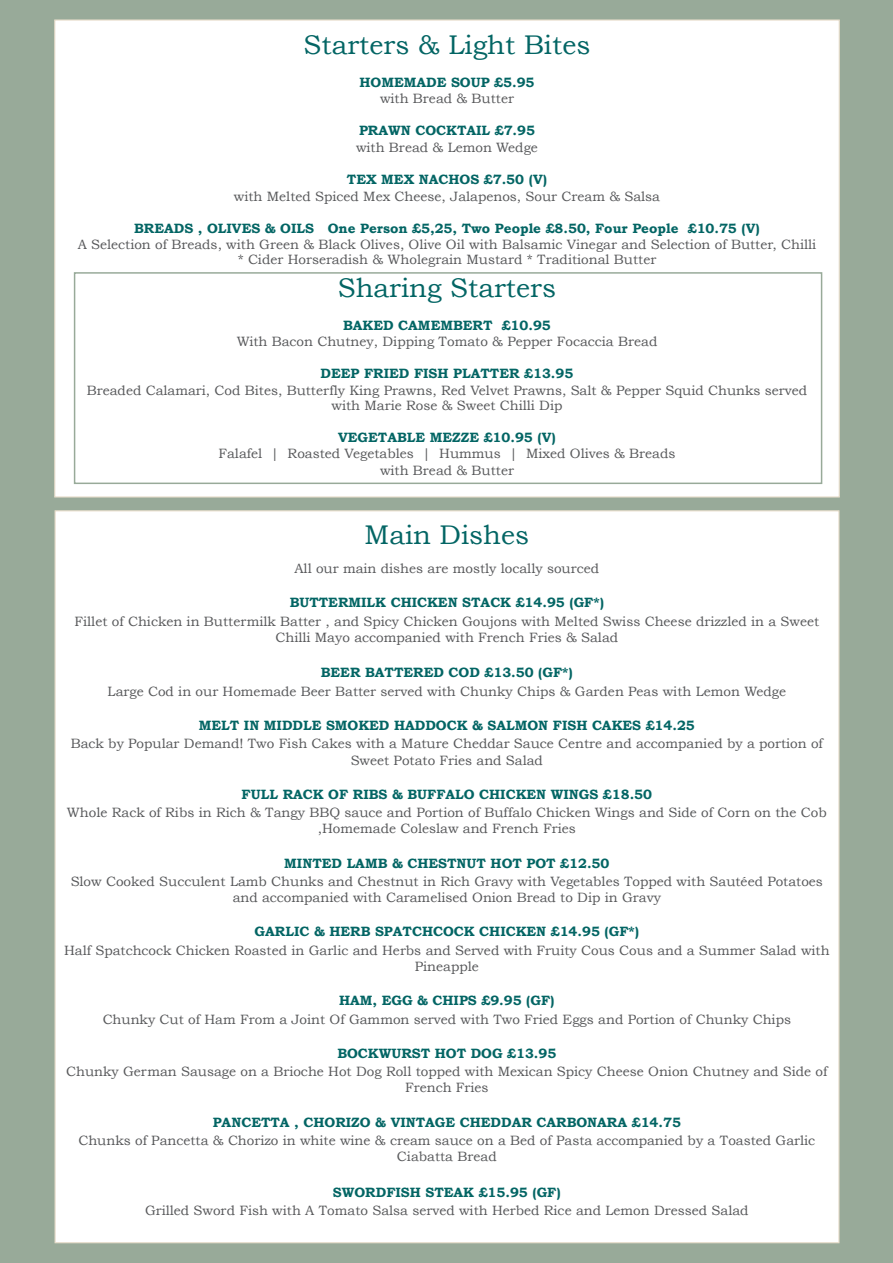
<style>
.page{position:relative;width:893px;height:1263px;background:#98aa99}
.page>*{position:absolute;margin:0;border:0;box-sizing:border-box;transform-origin:0 0}
.t1{font:27px "Bookman Old Style";color:#036564}
.t2{font:13.5px/16.2px "Bookman Old Style";color:#57585a;text-align:center}
.t3{font:700 13.5px "Bookman Old Style";color:#036564}
</style>
<div class="page">
<div style="left:55px;top:510px;width:784px;height:733px;background:#fff;border:1px solid #e8ddcb"></div>
<div style="left:54px;top:19px;width:786px;height:478px;background:#fff;border:1px solid #e8ddcb"></div>
<div style="left:74px;top:272px;width:748px;height:212px;border:2px solid #98aa99"></div>
<p class="t1" style="left:304px;top:29px;width:288px">Starters &amp; Light Bites</p>
<p class="t3" style="left:360px;top:74px;width:176px">HOMEMADE SOUP £5.95</p>
<p class="t2" style="left:380px;top:90px;width:136px">with Bread &amp; Butter</p>
<p class="t3" style="left:359px;top:123px;width:178px">PRAWN COCKTAIL £7.95</p>
<p class="t2" style="left:356px;top:139px;width:183px">with Bread &amp; Lemon Wedge</p>
<p class="t3" style="left:347px;top:172px;width:202px">TEX MEX NACHOS £7.50 (V)</p>
<p class="t2" style="left:234px;top:188px;width:428px">with Melted Spiced Mex Cheese, Jalapenos, Sour Cream &amp; Salsa</p>
<p class="t3" style="left:134px;top:220px;width:627px">BREADS , OLIVES &amp; OILS One Person £5,25, Two People £8.50, Four People £10.75 (V)</p>
<p class="t2" style="left:78px;top:237px;width:740px;line-height:15px">A Selection of Breads, with Green &amp; Black Olives, Olive Oil with Balsamic Vinegar and Selection of Butter, Chilli * Cider Horseradish &amp; Wholegrain Mustard * Traditional Butter</p>
<p class="t1" style="left:338px;top:272px;width:220px">Sharing Starters</p>
<p class="t3" style="left:343px;top:317px;width:209px">BAKED CAMEMBERT £10.95</p>
<p class="t2" style="left:237px;top:333px;width:422px">With Bacon Chutney, Dipping Tomato &amp; Pepper Focaccia Bread</p>
<p class="t3" style="left:321px;top:366px;width:254px">DEEP FRIED FISH PLATTER £13.95</p>
<p class="t2" style="left:87px;top:382px;width:722px;line-height:15px">Breaded Calamari, Cod Bites, Butterfly King Prawns, Red Velvet Prawns, Salt &amp; Pepper Squid Chunks served with Marie Rose &amp; Sweet Chilli Dip</p>
<p class="t3" style="left:338px;top:429px;width:219px">VEGETABLE MEZZE £10.95 (V)</p>
<p class="t2" style="left:218px;top:446px;width:458px">Falafel | Roasted Vegetables | Hummus | Mixed Olives &amp; Breads</p>
<p class="t2" style="left:380px;top:462px;width:136px">with Bread &amp; Butter</p>
<p class="t1" style="left:364px;top:519px;width:166px">Main Dishes</p>
<p class="t2" style="left:294px;top:560px;width:306px">All our main dishes are mostly locally sourced</p>
<p class="t3" style="left:290px;top:595px;width:316px">BUTTERMILK CHICKEN STACK £14.95 (GF*)</p>
<p class="t2" style="left:75px;top:613px;width:746px">Fillet of Chicken in Buttermilk Batter , and Spicy Chicken Goujons with Melted Swiss Cheese drizzled in a Sweet<br>Chilli Mayo accompanied with French Fries &amp; Salad</p>
<p class="t3" style="left:321px;top:665px;width:253px">BEER BATTERED COD £13.50 (GF*)</p>
<p class="t2" style="left:108px;top:683px;width:680px">Large Cod in our Homemade Beer Batter served with Chunky Chips &amp; Garden Peas with Lemon Wedge</p>
<p class="t3" style="left:199px;top:717px;width:497px">MELT IN MIDDLE SMOKED HADDOCK &amp; SALMON FISH CAKES £14.25</p>
<p class="t2" style="left:71px;top:736px;width:754px">Back by Popular Demand! Two Fish Cakes with a Mature Cheddar Sauce Centre and accompanied by a portion of<br>Sweet Potato Fries and Salad</p>
<p class="t3" style="left:242px;top:786px;width:412px">FULL RACK OF RIBS &amp; BUFFALO CHICKEN WINGS £18.50</p>
<p class="t2" style="left:67px;top:804px;width:761px">Whole Rack of Ribs in Rich &amp; Tangy BBQ sauce and Portion of Buffalo Chicken Wings and Side of Corn on the Cob ,Homemade Coleslaw and French Fries</p>
<p class="t3" style="left:284px;top:855px;width:327px">MINTED LAMB &amp; CHESTNUT HOT POT £12.50</p>
<p class="t2" style="left:71px;top:873px;width:754px">Slow Cooked Succulent Lamb Chunks and Chestnut in Rich Gravy with Vegetables Topped with Sautéed Potatoes and accompanied with Caramelised Onion Bread to Dip in Gravy</p>
<p class="t3" style="left:255px;top:924px;width:386px">GARLIC &amp; HERB SPATCHCOCK CHICKEN £14.95 (GF*)</p>
<p class="t2" style="left:64px;top:942px;width:767px">Half Spatchcock Chicken Roasted in Garlic and Herbs and Served with Fruity Cous Cous and a Summer Salad with<br>Pineapple</p>
<p class="t3" style="left:339px;top:992px;width:217px">HAM, EGG &amp; CHIPS £9.95 (GF)</p>
<p class="t2" style="left:103px;top:1011px;width:690px">Chunky Cut of Ham From a Joint Of Gammon served with Two Fried Eggs and Portion of Chunky Chips</p>
<p class="t3" style="left:337px;top:1045px;width:220px">BOCKWURST HOT DOG £13.95</p>
<p class="t2" style="left:66px;top:1063px;width:763px">Chunky German Sausage on a Brioche Hot Dog Roll topped with Mexican Spicy Cheese Onion Chutney and Side of<br>French Fries</p>
<p class="t3" style="left:213px;top:1114px;width:470px">PANCETTA , CHORIZO &amp; VINTAGE CHEDDAR CARBONARA £14.75</p>
<p class="t2" style="left:78px;top:1132px;width:738px">Chunks of Pancetta &amp; Chorizo in white wine &amp; cream sauce on a Bed of Pasta accompanied by a Toasted Garlic<br>Ciabatta Bread</p>
<p class="t3" style="left:333px;top:1184px;width:229px">SWORDFISH STEAK £15.95 (GF)</p>
<p class="t2" style="left:145px;top:1202px;width:605px">Grilled Sword Fish with A Tomato Salsa served with Herbed Rice and Lemon Dressed Salad</p>
</div>
